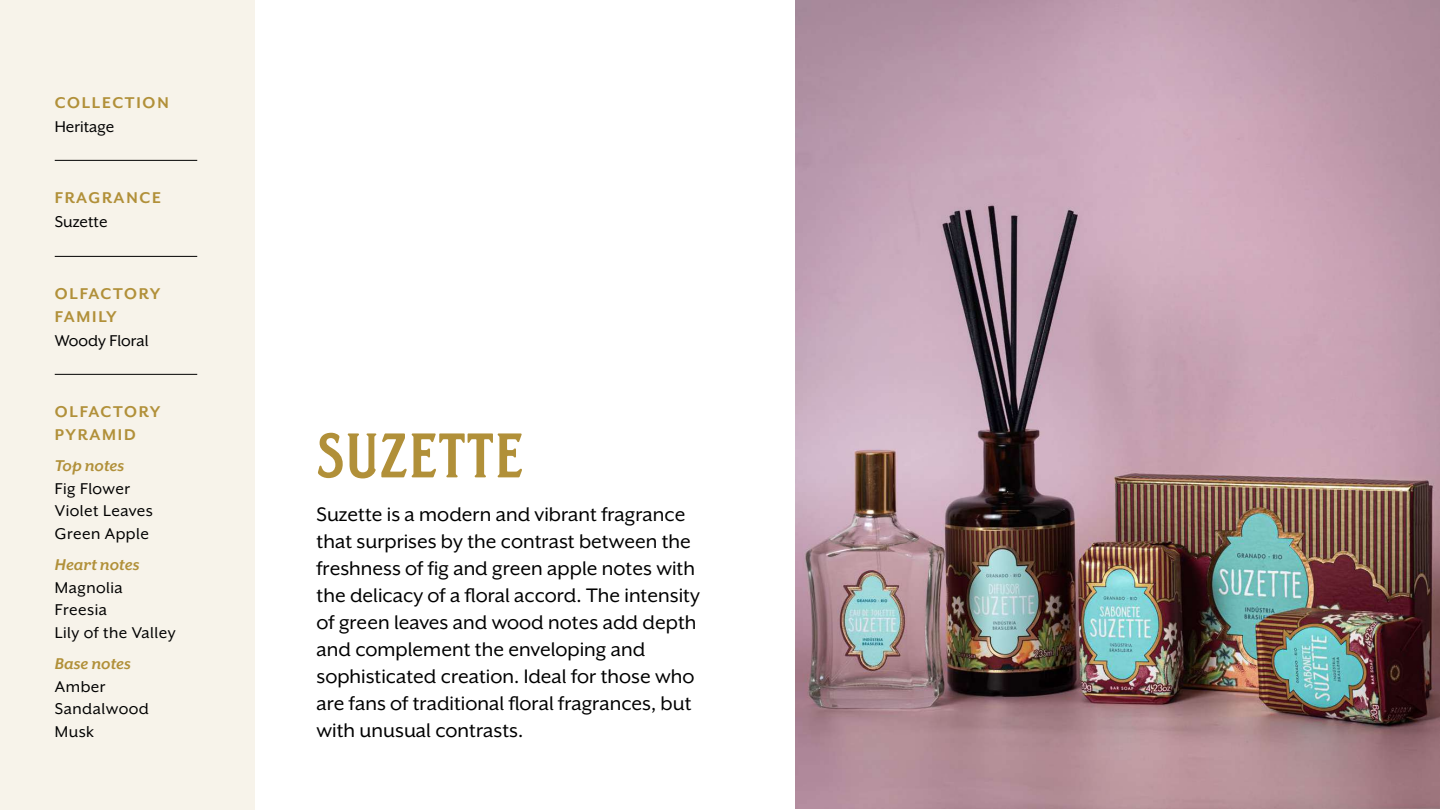
<style>
.page{position:relative;width:1440px;height:810px;background:#fff}
.page>*{position:absolute;margin:0;border:0;box-sizing:border-box;transform-origin:0 0}
.t1{font:72px "Granado Titulos";letter-spacing:.01em;color:#b19039}
.t2{font:22.5px/27px "Mr Eaves XL San OT";color:#000}
.t3{font:18px/22.5px "Mr Eaves XL San OT";letter-spacing:.025em;color:#000}
.t4{font:700 18px/22.5px "Mr Eaves XL San OT";letter-spacing:.1em;color:#b19039}
.t5{font:italic 700 18px "Mr Eaves XL San OT";color:#b19039}
.t6{font:18px "Mr Eaves XL San OT";color:#000}
</style>
<div class="page">
<div style="left:0;top:0;width:254px;height:810px;background:#f7f3ea"></div>
<img style="left:795px;top:0;width:645px;height:809px">
<hr style="left:55px;top:256px;width:142px;height:1px;background:#000">
<hr style="left:55px;top:374px;width:142px;height:1px;background:#000">
<hr style="left:55px;top:160px;width:142px;height:1px;background:#000">
<p class="t4" style="left:55px;top:91px;width:115px">COLLECTION</p>
<p class="t6" style="left:55px;top:117px;width:61px">Heritage</p>
<p class="t4" style="left:55px;top:187px;width:108px">FRAGRANCE</p>
<p class="t6" style="left:55px;top:212px;width:54px">Suzette</p>
<p class="t4" style="left:55px;top:283px;width:107px">OLFACTORY<br>FAMILY</p>
<p class="t6" style="left:55px;top:331px;width:95px">Woody Floral</p>
<p class="t4" style="left:55px;top:401px;width:107px">OLFACTORY<br>PYRAMID</p>
<p class="t5" style="left:55px;top:456px;width:71px">Top notes</p>
<p class="t3" style="left:55px;top:477px;width:99px">Fig Flower<br>Violet Leaves<br>Green Apple</p>
<p class="t5" style="left:55px;top:555px;width:86px">Heart notes</p>
<p class="t3" style="left:55px;top:576px;width:122px">Magnolia<br>Freesia<br>Lily of the Valley</p>
<p class="t5" style="left:55px;top:654px;width:77px">Base notes</p>
<p class="t3" style="left:55px;top:675px;width:95px">Amber<br>Sandalwood<br>Musk</p>
<h1 class="t1" style="left:316px;top:418px;width:208px">SUZETTE</h1>
<p class="t2" style="left:316px;top:501px;width:385px">Suzette is a modern and vibrant fragrance that surprises by the contrast between the freshness of fig and green apple notes with the delicacy of a floral accord. The intensity of green leaves and wood notes add depth and complement the enveloping and sophisticated creation. Ideal for those who are fans of traditional floral fragrances, but with unusual contrasts.</p>
</div>
